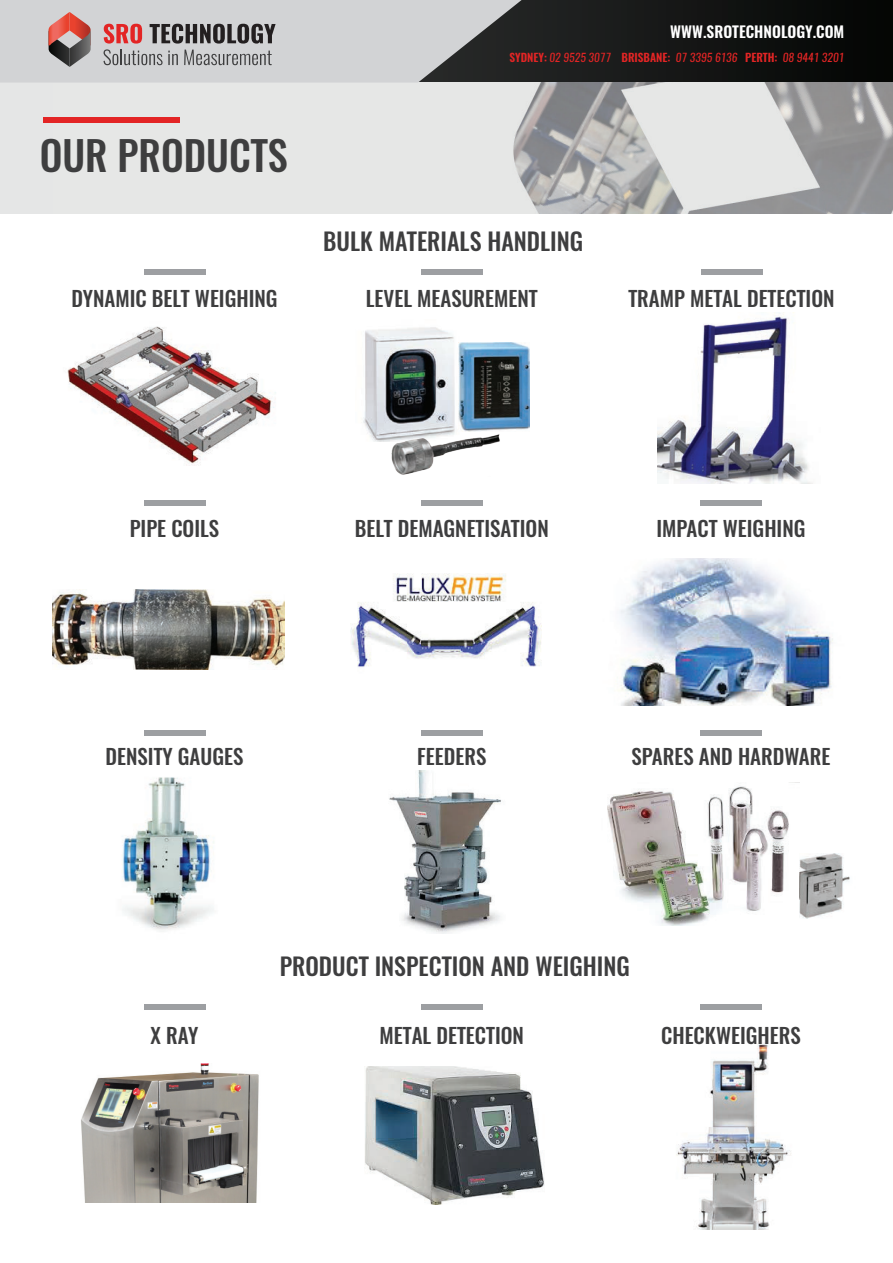
<style>
.page{position:relative;width:893px;height:1263px;background:#fff}
.page>*{position:absolute;margin:0;border:0;box-sizing:border-box;transform-origin:0 0}
.t1{font:500 40.5px "Oswald";color:#3e3e3f}
.t2{font:500 24px "Oswald";color:#3e3e3f}
.t3{font:500 21px "Oswald";color:#3e3e3f}
.t4{font:600 15.45px "Oswald";color:#fff}
.t5{font:italic 11.4px "Oswald";color:#e32525}
.s1{font-weight:600;font-style:normal}
</style>
<div class="page">
<img style="left:607px;top:786px;width:182px;height:140px">
<div style="left:0;top:68px;width:61px;height:146px;background:#e5e6e6"></div>
<img style="left:53px;top:82px;width:840px;height:132px">
<img style="left:618px;top:559px;width:215px;height:147px">
<img style="left:389px;top:770px;width:112px;height:164px">
<img style="left:81px;top:1064px;width:178px;height:139px">
<img style="left:365px;top:1066px;width:180px;height:139px">
<img style="left:676px;top:1043px;width:115px;height:186px">
<div style="left:144px;top:269px;width:61px;height:6px;background:#9d9fa2"></div>
<div style="left:421px;top:269px;width:61px;height:6px;background:#9d9fa2"></div>
<div style="left:701px;top:269px;width:61px;height:6px;background:#9d9fa2"></div>
<div style="left:144px;top:500px;width:61px;height:6px;background:#9d9fa2"></div>
<div style="left:421px;top:500px;width:61px;height:6px;background:#9d9fa2"></div>
<div style="left:700px;top:500px;width:62px;height:6px;background:#9d9fa2"></div>
<div style="left:144px;top:730px;width:61px;height:5px;background:#9d9fa2"></div>
<div style="left:421px;top:730px;width:61px;height:5px;background:#9d9fa2"></div>
<div style="left:700px;top:730px;width:62px;height:5px;background:#9d9fa2"></div>
<div style="left:144px;top:1004px;width:61px;height:6px;background:#9d9fa2"></div>
<div style="left:421px;top:1004px;width:61px;height:6px;background:#9d9fa2"></div>
<div style="left:700px;top:1004px;width:62px;height:6px;background:#9d9fa2"></div>
<img style="left:52px;top:590px;width:232px;height:80px">
<img style="left:67px;top:326px;width:209px;height:139px">
<img style="left:363px;top:327px;width:92px;height:115px">
<img style="left:122px;top:777px;width:92px;height:153px">
<img style="left:799px;top:854px;width:51px;height:64px">
<img style="left:657px;top:312px;width:155px;height:171px">
<img style="left:458px;top:342px;width:71px;height:88px">
<img style="left:350px;top:573px;width:192px;height:94px">
<svg style="left:522px;top:0;width:371px;height:82px;background:#121413"></svg>
<svg style="left:0;top:0;width:522px;height:83px;background:#b7b3b4"></svg>
<div style="left:44px;top:117px;width:136px;height:5px;background:#e32525"></div>
<img style="left:383px;top:419px;width:121px;height:56px">
<h1 class="t1" style="left:40px;top:127px;width:250px">OUR PRODUCTS</h1>
<p class="t4" style="left:670px;top:21px;width:176px">WWW.SROTECHNOLOGY.COM</p>
<p class="t5" style="left:509px;top:49px;width:336px"><span class="s1">SYDNEY:</span> 02 9525 3077 <span class="s1">BRISBANE:</span> 07 3395 6136 <span class="s1">PERTH:</span> 08 9441 3201</p>
<p class="t2" style="left:323px;top:225px;width:261px">BULK MATERIALS HANDLING</p>
<p class="t3" style="left:71px;top:284px;width:208px">DYNAMIC BELT WEIGHING</p>
<p class="t3" style="left:366px;top:284px;width:173px">LEVEL MEASUREMENT</p>
<p class="t3" style="left:628px;top:284px;width:208px">TRAMP METAL DETECTION</p>
<p class="t3" style="left:130px;top:514px;width:91px">PIPE COILS</p>
<p class="t3" style="left:355px;top:514px;width:195px">BELT DEMAGNETISATION</p>
<p class="t3" style="left:656px;top:514px;width:150px">IMPACT WEIGHING</p>
<p class="t3" style="left:106px;top:742px;width:139px">DENSITY GAUGES</p>
<p class="t3" style="left:417px;top:742px;width:71px">FEEDERS</p>
<p class="t3" style="left:631px;top:742px;width:200px">SPARES AND HARDWARE</p>
<p class="t2" style="left:280px;top:949px;width:352px">PRODUCT INSPECTION AND WEIGHING</p>
<p class="t3" style="left:151px;top:1021px;width:49px">X RAY</p>
<p class="t3" style="left:380px;top:1021px;width:146px">METAL DETECTION</p>
<p class="t3" style="left:661px;top:1021px;width:141px">CHECKWEIGHERS</p>
</div>
